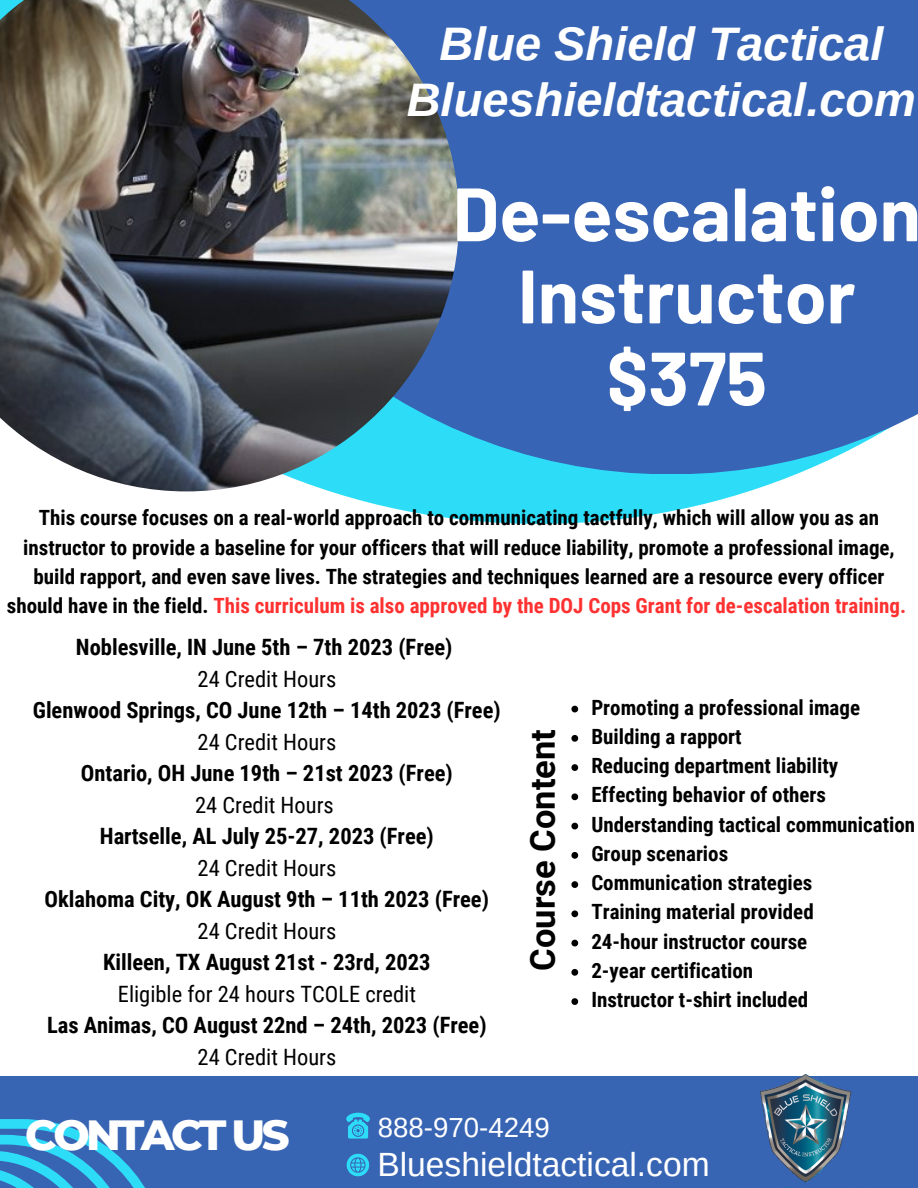
<style>
.page{position:relative;width:918px;height:1188px;background:#fff}
.page>*{position:absolute;margin:0;border:0;box-sizing:border-box;transform-origin:0 0}
.t1{font:700 75.45px/82.2px "Barlow";color:#fff;text-align:center}
.t2{font:italic 700 46.95px/56.2px "Arimo";color:#fff;text-align:center}
.t3{font:800 43.05px "Montserrat";letter-spacing:-.085em;color:#fff}
.t4{font:700 34.5px "Roboto";color:#000}
.t5{font:33.6px "Arimo";color:#fff}
.t6{font:27.6px "Arimo";color:#fff}
.t7{font:700 22.5px "Roboto Condensed";color:#000}
.t8{font:22.5px "Roboto Condensed";color:#000}
.t9{font:700 21px/29.2px "Roboto Condensed";color:#000;text-align:center}
.s1{color:#ff3131}
</style>
<div class="page">
<svg style="left:173px;top:474px;width:624px;height:50px;fill:#2dddf8"></svg>
<div style="left:136px;top:0;width:782px;height:474px;background:#3764b4"></div>
<img style="left:0;top:0;width:459px;height:491px">
<div style="left:0;top:1076px;width:918px;height:112px;background:#3864b4"></div>
<svg style="left:346px;top:1113px;width:24px;height:26px"></svg>
<svg style="left:0;top:1119px;width:145px;height:69px"></svg>
<img style="left:759px;top:1074px;width:93px;height:109px">
<svg style="left:571px;top:706px;width:7px;height:6px"></svg>
<svg style="left:571px;top:735px;width:7px;height:7px"></svg>
<svg style="left:571px;top:764px;width:7px;height:7px"></svg>
<svg style="left:571px;top:793px;width:7px;height:7px"></svg>
<svg style="left:571px;top:823px;width:7px;height:6px"></svg>
<svg style="left:571px;top:852px;width:7px;height:7px"></svg>
<svg style="left:571px;top:881px;width:7px;height:7px"></svg>
<svg style="left:571px;top:910px;width:7px;height:7px"></svg>
<svg style="left:571px;top:940px;width:7px;height:6px"></svg>
<svg style="left:571px;top:969px;width:7px;height:7px"></svg>
<svg style="left:571px;top:998px;width:7px;height:7px"></svg>
<svg style="left:347px;top:1154px;width:22px;height:22px"></svg>
<p class="t2" style="left:407px;top:15px;width:511px">Blue Shield Tactical<br>Blueshieldtactical.com</p>
<p class="t1" style="left:453px;top:170px;width:470px">De-escalation<br>Instructor</p>
<p class="t1" style="left:607px;top:334px;width:162px">$375</p>
<p class="t9" style="left:7px;top:504px;width:901px">This course focuses on a real-world approach to communicating tactfully, which will allow you as an instructor to provide a baseline for your officers that will reduce liability, promote a professional image, build rapport, and even save lives. The strategies and techniques learned are a resource every officer should have in the field. <span class="s1">This curriculum is also approved by the DOJ Cops Grant for de-escalation training.</span></p>
<p class="t7" style="left:76px;top:635px;width:378px">Noblesville, IN June 5th – 7th 2023 (Free)</p>
<p class="t8" style="left:198px;top:666px;width:140px">24 Credit Hours</p>
<p class="t7" style="left:33px;top:698px;width:469px">Glenwood Springs, CO June 12th – 14th 2023 (Free)</p>
<p class="t8" style="left:198px;top:729px;width:140px">24 Credit Hours</p>
<p class="t7" style="left:81px;top:761px;width:373px">Ontario, OH June 19th – 21st 2023 (Free)</p>
<p class="t8" style="left:195px;top:792px;width:140px">24 Credit Hours</p>
<p class="t7" style="left:100px;top:824px;width:335px">Hartselle, AL July 25-27, 2023 (Free)</p>
<p class="t8" style="left:198px;top:855px;width:140px">24 Credit Hours</p>
<p class="t7" style="left:45px;top:887px;width:446px">Oklahoma City, OK August 9th – 11th 2023 (Free)</p>
<p class="t8" style="left:198px;top:918px;width:140px">24 Credit Hours</p>
<p class="t7" style="left:103px;top:950px;width:329px">Killeen, TX August 21st - 23rd, 2023</p>
<p class="t8" style="left:118px;top:981px;width:300px">Eligible for 24 hours TCOLE credit</p>
<p class="t7" style="left:47px;top:1013px;width:441px">Las Animas, CO August 22nd – 24th, 2023 (Free)</p>
<p class="t8" style="left:198px;top:1044px;width:140px">24 Credit Hours</p>
<p class="t4" style="left:523px;top:971px;width:243px;rotate:-90deg">Course Content</p>
<p class="t9" style="left:591px;top:693px;width:270px">Promoting a professional image</p>
<p class="t9" style="left:591px;top:722px;width:152px">Building a rapport</p>
<p class="t9" style="left:591px;top:751px;width:248px">Reducing department liability</p>
<p class="t9" style="left:591px;top:781px;width:236px">Effecting behavior of others</p>
<p class="t9" style="left:591px;top:810px;width:325px">Understanding tactical communication</p>
<p class="t9" style="left:591px;top:839px;width:138px">Group scenarios</p>
<p class="t9" style="left:591px;top:868px;width:223px">Communication strategies</p>
<p class="t9" style="left:591px;top:898px;width:224px">Training material provided</p>
<p class="t9" style="left:591px;top:927px;width:217px">24-hour instructor course</p>
<p class="t9" style="left:591px;top:956px;width:163px">2-year certification</p>
<p class="t9" style="left:591px;top:985px;width:218px">Instructor t-shirt included</p>
<p class="t3" style="left:25px;top:1108px;width:266px">CONTACT US</p>
<p class="t6" style="left:378px;top:1112px;width:173px">888-970-4249</p>
<p class="t5" style="left:377px;top:1145px;width:334px">Blueshieldtactical.com</p>
</div>
